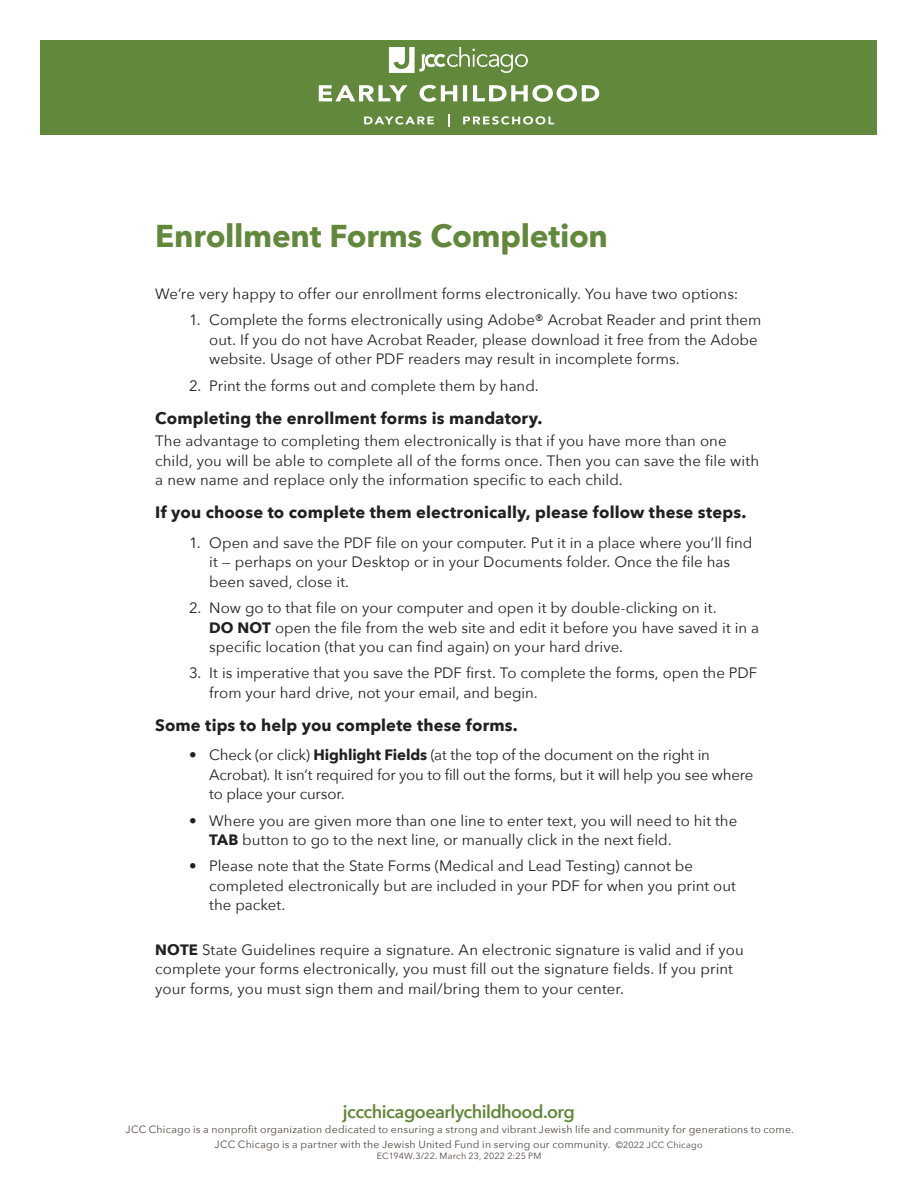
<style>
.page{position:relative;width:918px;height:1188px;background:#fff}
.page>*{position:absolute;margin:0;border:0;box-sizing:border-box;transform-origin:0 0}
.Head{font:700 31.5px "Avenir Next";letter-spacing:-.01em;color:#62883b}
.t1{font:600 18px "Avenir Next";letter-spacing:-.03em;color:#62883b}
.subhead{font:700 16.5px "Avenir Next";letter-spacing:.005em;color:#231f20}
.indent_numbers{font:15px/19.5px "Avenir Next";color:#231f20}
.bullets{font:15px/19.5px "Avenir Next";letter-spacing:-.005em;color:#231f20}
.t2{font:10.5px/14.1px "Avenir Next";letter-spacing:.02em;color:#544640;text-align:center}
.t3{font:9px "Avenir Next";letter-spacing:.015em;color:#544640}
.s1{font-weight:700}
.s2{font-size:9px}
</style>
<div class="page">
<div style="left:40px;top:40px;width:838px;height:95px;background:#62883b"></div>
<svg style="left:364px;top:114px;width:190px;height:13px"></svg>
<svg style="left:319px;top:85px;width:280px;height:17px"></svg>
<svg style="left:389px;top:47px;width:139px;height:26px"></svg>
<p class="Head" style="left:155px;top:209px;width:454px">Enrollment Forms Completion</p>
<p class="indent_numbers" style="left:155px;top:284px;width:585px">We’re very happy to offer our enrollment forms electronically. You have two options:</p>
<p class="indent_numbers" style="left:209px;top:310px;width:554px;text-indent:-20px">1. Complete the forms electronically using Adobe® Acrobat Reader and print them out. If you do not have Acrobat Reader, please download it free from the Adobe website. Usage of other PDF readers may result in incomplete forms.</p>
<p class="indent_numbers" style="left:189px;top:375px;width:351px">2. Print the forms out and complete them by hand.</p>
<p class="subhead" style="left:155px;top:404px;width:389px">Completing the enrollment forms is mandatory.</p>
<p class="indent_numbers" style="left:155px;top:431px;width:605px">The advantage to completing them electronically is that if you have more than one child, you will be able to complete all of the forms once. Then you can save the file with a new name and replace only the information specific to each child.</p>
<p class="subhead" style="left:155px;top:498px;width:593px">If you choose to complete them electronically, please follow these steps.</p>
<p class="indent_numbers" style="left:209px;top:532px;width:545px;text-indent:-20px">1. Open and save the PDF file on your computer. Put it in a place where you’ll find it — perhaps on your Desktop or in your Documents folder. Once the file has been saved, close it.</p>
<p class="indent_numbers" style="left:209px;top:598px;width:551px;text-indent:-20px">2. Now go to that file on your computer and open it by double-clicking on it.<br><span class="s1">DO NOT</span> open the file from the web site and edit it before you have saved it in a specific location (that you can find again) on your hard drive.</p>
<p class="indent_numbers" style="left:209px;top:663px;width:550px;text-indent:-20px">3. It is imperative that you save the PDF first. To complete the forms, open the PDF from your hard drive, not your email, and begin.</p>
<p class="subhead" style="left:155px;top:711px;width:364px">Some tips to help you complete these forms.</p>
<p class="bullets" style="left:209px;top:745px;width:546px;text-indent:-20px">• Check (or click) <span class="s1">Highlight Fields</span> (at the top of the document on the right in<br>Acrobat). It isn’t required for you to fill out the forms, but it will help you see where to place your cursor.</p>
<p class="bullets" style="left:209px;top:810px;width:530px;text-indent:-20px">• Where you are given more than one line to enter text, you will need to hit the<br><span class="s1">TAB</span> button to go to the next line, or manually click in the next field.</p>
<p class="bullets" style="left:209px;top:856px;width:528px;text-indent:-20px">• Please note that the State Forms (Medical and Lead Testing) cannot be completed electronically but are included in your PDF for when you print out the packet.</p>
<p class="indent_numbers" style="left:155px;top:939px;width:590px"><span class="s1">NOTE</span> State Guidelines require a signature. An electronic signature is valid and if you complete your forms electronically, you must fill out the signature fields. If you print your forms, you must sign them and mail/bring them to your center.</p>
<p class="t1" style="left:343px;top:1096px;width:233px">jccchicagoearlychildhood.org</p>
<p class="t2" style="left:126px;top:1122px;width:670px">JCC Chicago is a nonprofit organization dedicated to ensuring a strong and vibrant Jewish life and community for generations to come.<br>JCC Chicago is a partner with the Jewish United Fund in serving our community. <span class="s2">©2022 JCC Chicago</span></p>
<p class="t3" style="left:377px;top:1149px;width:166px">EC194W.3/22. March 23, 2022 2:25 PM</p>
</div>
